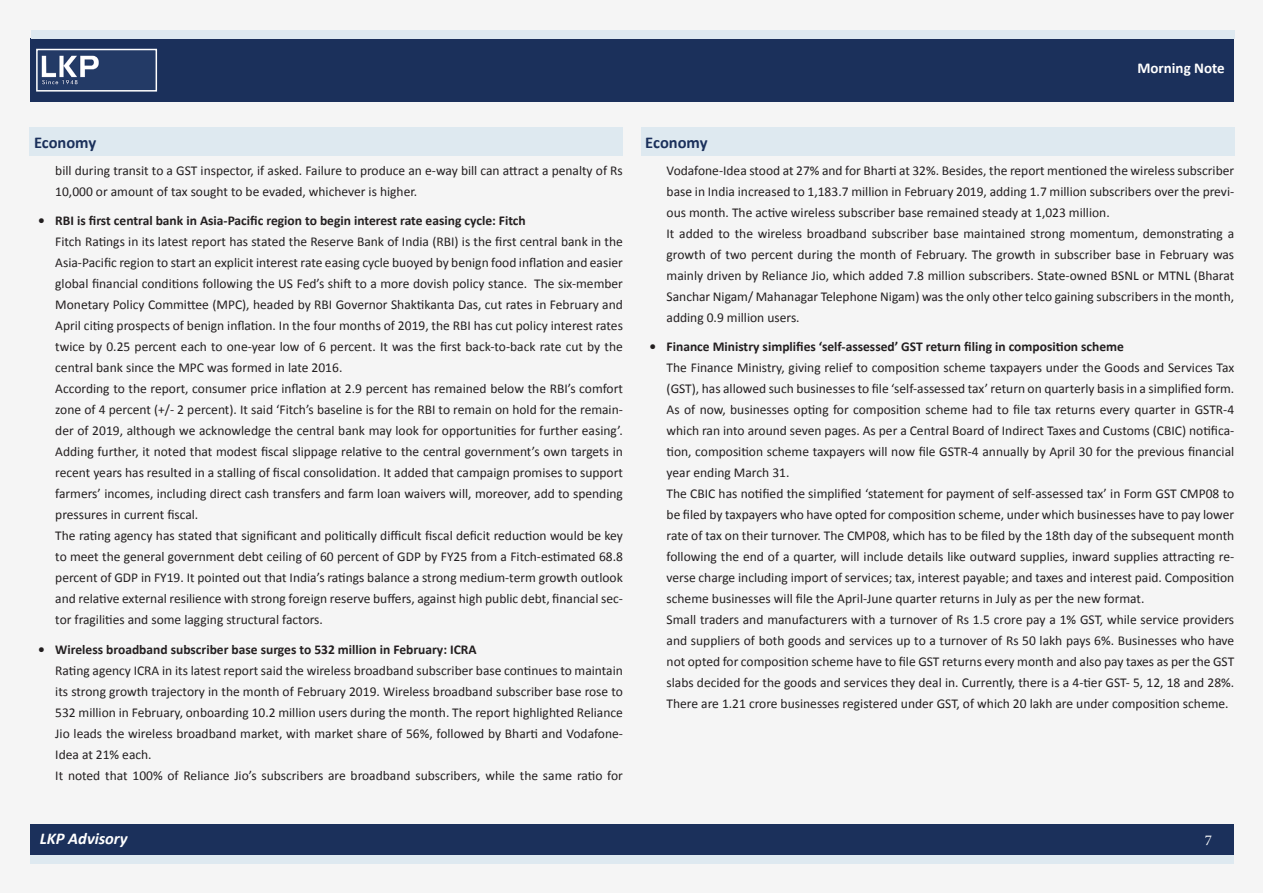
<style>
.page{position:relative;width:1263px;height:893px;background:#f5f5f5}
.page>*{position:absolute;margin:0;border:0;box-sizing:border-box;transform-origin:0 0}
.t1{font:700 16.5px "Calibri";color:#1b305b}
.t2{font:italic 700 16.5px "Calibri";color:#fff}
.t3{font:700 15px "Calibri";color:#fff}
.t4{font:15px "Minion Pro";color:#fff}
.Eco_text{font:13.5px/21px "Calibri";color:#231f20;text-align:justify}
.t5{font:700 13.5px "Calibri";color:#231f20}
</style>
<div class="page">
<div style="left:30px;top:38px;width:1203px;height:64px;background:#1b305b"></div>
<div style="left:31px;top:30px;width:1203px;height:8px;background:#dee9f0"></div>
<div style="left:30px;top:855px;width:1203px;height:8px;background:#dee9f0"></div>
<div style="left:30px;top:825px;width:1203px;height:30px;background:#1b305b"></div>
<img style="left:39px;top:52px;width:115px;height:37px">
<div style="left:36px;top:49px;width:121px;height:43px;border:2px solid #fff"></div>
<div style="left:30px;top:128px;width:593px;height:28px;background:#dee9f0"></div>
<div style="left:641px;top:128px;width:593px;height:28px;background:#dee9f0"></div>
<p class="t3" style="left:1137px;top:58px;width:89px">Morning Note</p>
<p class="t1" style="left:34px;top:132px;width:64px">Economy</p>
<p class="Eco_text" style="left:55px;top:160px;width:569px">bill during transit to a GST inspector, if asked. Failure to produce an e-way bill can attract a penalty of Rs<br>10,000 or amount of tax sought to be evaded, whichever is higher.</p>
<p class="t5" style="left:38px;top:212px;width:489px">• RBI is first central bank in Asia-Pacific region to begin interest rate easing cycle: Fitch</p>
<p class="Eco_text" style="left:55px;top:231px;width:569px">Fitch Ratings in its latest report has stated the Reserve Bank of India (RBI) is the first central bank in the Asia-Pacific region to start an explicit interest rate easing cycle buoyed by benign food inflation and easier global financial conditions following the US Fed’s shift to a more dovish policy stance. The six-member Monetary Policy Committee (MPC), headed by RBI Governor Shaktikanta Das, cut rates in February and April citing prospects of benign inflation. In the four months of 2019, the RBI has cut policy interest rates twice by 0.25 percent each to one-year low of 6 percent. It was the first back-to-back rate cut by the central bank since the MPC was formed in late 2016.</p>
<p class="Eco_text" style="left:55px;top:378px;width:569px">According to the report, consumer price inflation at 2.9 percent has remained below the RBI’s comfort zone of 4 percent (+/- 2 percent). It said ‘Fitch’s baseline is for the RBI to remain on hold for the remain&shy;der of 2019, although we acknowledge the central bank may look for opportunities for further easing’.<br>Adding further, it noted that modest fiscal slippage relative to the central government’s own targets in recent years has resulted in a stalling of fiscal consolidation. It added that campaign promises to support farmers’ incomes, including direct cash transfers and farm loan waivers will, moreover, add to spending pressures in current fiscal.</p>
<p class="Eco_text" style="left:55px;top:525px;width:569px">The rating agency has stated that significant and politically difficult fiscal deficit reduction would be key to meet the general government debt ceiling of 60 percent of GDP by FY25 from a Fitch-estimated 68.8 percent of GDP in FY19. It pointed out that India’s ratings balance a strong medium-term growth outlook and relative external resilience with strong foreign reserve buffers, against high public debt, financial sec&shy;tor fragilities and some lagging structural factors.</p>
<p class="t5" style="left:38px;top:640px;width:440px">• Wireless broadband subscriber base surges to 532 million in February: ICRA</p>
<p class="Eco_text" style="left:55px;top:660px;width:569px">Rating agency ICRA in its latest report said the wireless broadband subscriber base continues to maintain its strong growth trajectory in the month of February 2019. Wireless broadband subscriber base rose to 532 million in February, onboarding 10.2 million users during the month. The report highlighted Reliance Jio leads the wireless broadband market, with market share of 56%, followed by Bharti and Vodafone-Idea at 21% each.</p>
<p class="Eco_text" style="left:55px;top:765px;width:569px">It noted that 100% of Reliance Jio’s subscribers are broadband subscribers, while the same ratio for</p>
<p class="t1" style="left:645px;top:132px;width:64px">Economy</p>
<p class="Eco_text" style="left:666px;top:160px;width:569px">Vodafone-Idea stood at 27% and for Bharti at 32%. Besides, the report mentioned the wireless subscriber base in India increased to 1,183.7 million in February 2019, adding 1.7 million subscribers over the previ&shy;ous month. The active wireless subscriber base remained steady at 1,023 million.</p>
<p class="Eco_text" style="left:666px;top:223px;width:569px">It added to the wireless broadband subscriber base maintained strong momentum, demonstrating a growth of two percent during the month of February. The growth in subscriber base in February was mainly driven by Reliance Jio, which added 7.8 million subscribers. State-owned BSNL or MTNL (Bharat Sanchar Nigam/ Mahanagar Telephone Nigam) was the only other telco gaining subscribers in the month, adding 0.9 million users.</p>
<p class="t5" style="left:649px;top:338px;width:476px">• Finance Ministry simplifies ‘self-assessed’ GST return filing in composition scheme</p>
<p class="Eco_text" style="left:666px;top:357px;width:569px">The Finance Ministry, giving relief to composition scheme taxpayers under the Goods and Services Tax (GST), has allowed such businesses to file ‘self-assessed tax’ return on quarterly basis in a simplified form.<br>As of now, businesses opting for composition scheme had to file tax returns every quarter in GSTR-4 which ran into around seven pages. As per a Central Board of Indirect Taxes and Customs (CBIC) notifica&shy;tion, composition scheme taxpayers will now file GSTR-4 annually by April 30 for the previous financial year ending March 31.</p>
<p class="Eco_text" style="left:666px;top:483px;width:569px">The CBIC has notified the simplified ‘statement for payment of self-assessed tax’ in Form GST CMP08 to be filed by taxpayers who have opted for composition scheme, under which businesses have to pay lower rate of tax on their turnover. The CMP08, which has to be filed by the 18th day of the subsequent month following the end of a quarter, will include details like outward supplies, inward supplies attracting re&shy;verse charge including import of services; tax, interest payable; and taxes and interest paid. Composition scheme businesses will file the April-June quarter returns in July as per the new format.</p>
<p class="Eco_text" style="left:666px;top:609px;width:569px">Small traders and manufacturers with a turnover of Rs 1.5 crore pay a 1% GST, while service providers and suppliers of both goods and services up to a turnover of Rs 50 lakh pays 6%. Businesses who have not opted for composition scheme have to file GST returns every month and also pay taxes as per the GST slabs decided for the goods and services they deal in. Currently, there is a 4-tier GST- 5, 12, 18 and 28%.<br>There are 1.21 crore businesses registered under GST, of which 20 lakh are under composition scheme.</p>
<p class="t2" style="left:40px;top:828px;width:89px">LKP Advisory</p>
<p class="t4" style="left:1205px;top:830px;width:9px">7</p>
</div>
